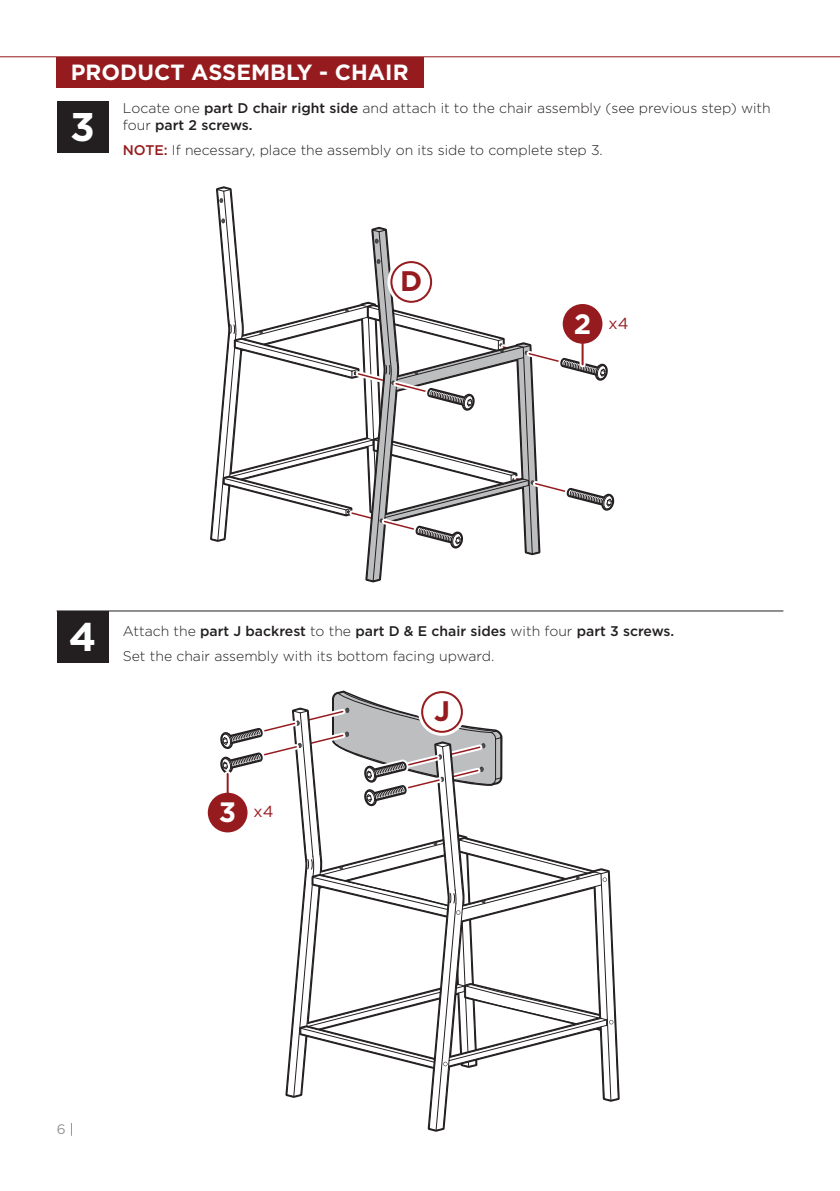
<style>
.page{position:relative;width:840px;height:1191px;background:#fff}
.page>*{position:absolute;margin:0;border:0;box-sizing:border-box;transform-origin:0 0}
.t1{font:700 40px "Gotham";color:#fff}
.t2{font:700 28.2px "Gotham";color:#961b1e}
.t3{font:700 22px "Gotham";color:#fff}
.t4{font:16px "Gotham";color:#961b1e}
.t5{font:300 14px/24.8px "Gotham";color:#231f20}
.t6{font:13.8px "Gotham";color:#939598}
.s1{font-weight:500}
.s2{font-weight:500;color:#961b1e}
.s3{font-weight:700;font-size:28px;color:#fff}
.s4{font-weight:300;color:#961b1e}
</style>
<div class="page">
<div style="left:57px;top:57px;width:366px;height:30px;background:#961b1e"></div>
<hr style="left:0;top:56px;width:839px;height:1px;background:#961b1e">
<div style="left:57px;top:101px;width:51px;height:52px;background:#231f20"></div>
<hr style="left:57px;top:610px;width:726px;height:1px;background:#231f20">
<div style="left:57px;top:611px;width:51px;height:52px;background:#231f20"></div>
<svg style="left:211px;top:187px;width:404px;height:394px"></svg>
<div style="left:390px;top:261px;width:42px;height:42px;border:2px solid #961b1e;border-radius:50%"></div>
<svg style="left:218px;top:690px;width:400px;height:440px"></svg>
<div style="left:421px;top:691px;width:41px;height:42px;border:2px solid #961b1e;border-radius:50%"></div>
<svg style="left:224px;top:774px;width:6px;height:18px"></svg>
<hr style="left:226px;top:774px;width:2px;height:23px;background:#961b1e">
<div style="left:208px;top:792px;width:39px;height:40px;background:#961b1e;border-radius:50%"></div>
<h3 class="t3" style="left:71px;top:58px;width:339px">PRODUCT ASSEMBLY - CHAIR</h3>
<h1 class="t1" style="left:70px;top:100px;width:26px">3</h1>
<p class="t5" style="left:123px;top:99px;width:649px;line-height:16.8px">Locate one <span class="s1">part D chair right side</span> and attach it to the chair assembly (see previous step) with four <span class="s1">part 2 screws.</span></p>
<p class="t5" style="left:123px;top:137px;width:481px"><span class="s2">NOTE:</span> If necessary, place the assembly on its side to complete step 3.</p>
<h2 class="t2" style="left:400px;top:263px;width:24px">D</h2>
<p class="t4" style="left:573px;top:313px;width:56px"><span class="s3">2</span> x4</p>
<h1 class="t1" style="left:69px;top:610px;width:29px">4</h1>
<p class="t5" style="left:123px;top:618px;width:552px">Attach the <span class="s1">part J backrest</span> to the <span class="s1">part D &amp; E chair sides</span> with four <span class="s1">part 3 screws.<br></span>Set the chair assembly with its bottom facing upward.</p>
<p class="t6" style="left:57px;top:1120px;width:19px">6 <span class="s4">|</span></p>
<p class="t4" style="left:219px;top:801px;width:56px"><span class="s3">3</span> x4</p>
<h2 class="t2" style="left:434px;top:693px;width:17px">J</h2>
</div>
